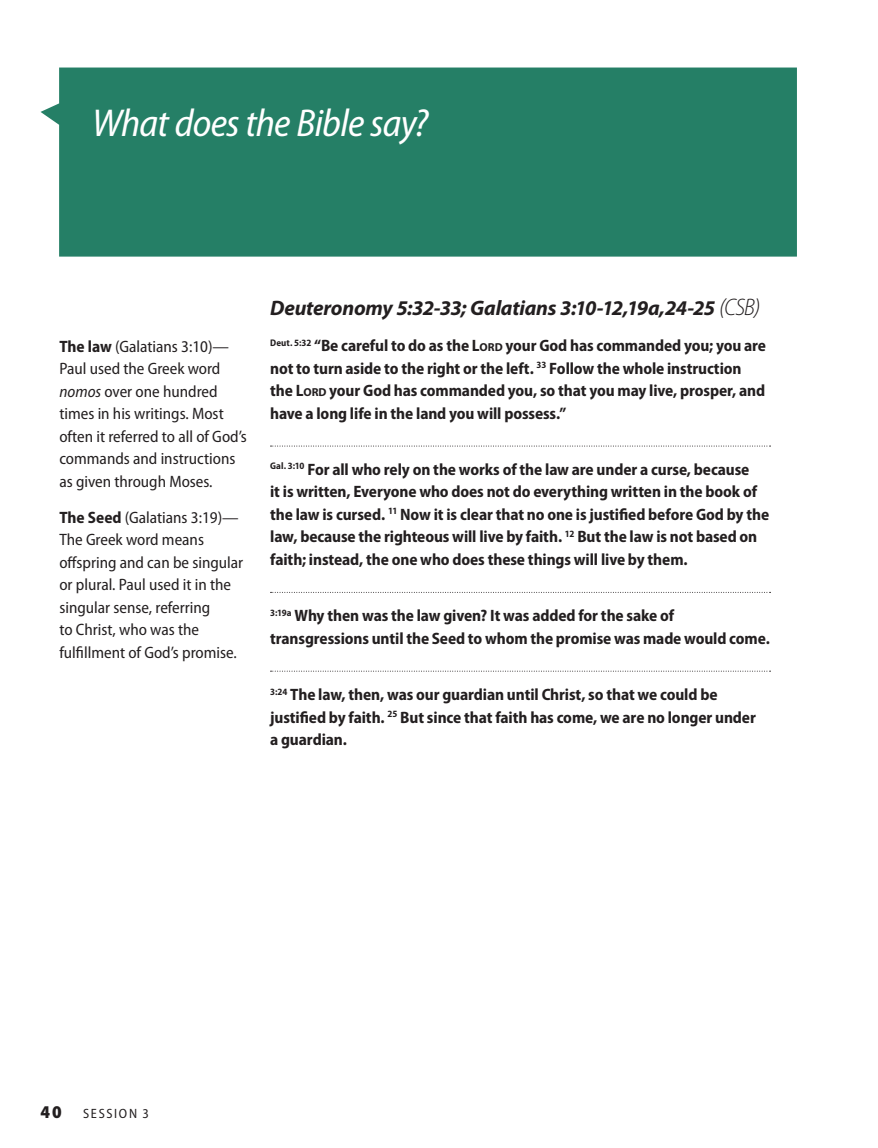
<style>
.page{position:relative;width:878px;height:1148px;background:#fff}
.page>*{position:absolute;margin:0;border:0;box-sizing:border-box;transform-origin:0 0}
.t1{font:italic semi-condensed 39px "Myriad Pro";letter-spacing:-.02em;color:#fff}
.t2{font:italic 700 21px "Myriad Pro";letter-spacing:-.01em;color:#231f20}
.t3{font:900 semi-condensed 18px "Myriad Pro";color:#231f20}
.t4{font:700 semi-condensed 16.5px/22.5px "Myriad Pro";letter-spacing:-.005em;color:#231f20}
.t5{font:semi-condensed 16.5px/22.5px "Myriad Pro";color:#231f20}
.t6{font:semi-condensed 13.5px "Myriad Pro";letter-spacing:.13em;color:#231f20}
.s1{font-weight:700}
.s2{font-style:italic}
.s3{font-weight:300;font-stretch:semi-condensed;font-size:24px}
.s4{font-stretch:normal;font-size:11.55px}
</style>
<div class="page">
<svg style="left:270px;top:446px;width:500px;height:1px"></svg>
<svg style="left:270px;top:592px;width:500px;height:1px"></svg>
<svg style="left:270px;top:670px;width:500px;height:1px"></svg>
<div style="left:41px;top:67px;width:756px;height:189px;background:#257f66"></div>
<h1 class="t1" style="left:92px;top:99px;width:337px">What does the Bible say?</h1>
<p class="t5" style="left:59px;top:335px;width:189px"><span class="s1">The law</span> (Galatians 3:10)—<br>Paul used the Greek word <span class="s2">nomos</span> over one hundred times in his writings. Most often it referred to all of God’s commands and instructions as given through Moses.</p>
<p class="t5" style="left:59px;top:506px;width:185px"><span class="s1">The Seed</span> (Galatians 3:19)—<br>The Greek word means offspring and can be singular or plural. Paul used it in the singular sense, referring<br>to Christ, who was the fulfillment of God’s promise.</p>
<p class="t2" style="left:270px;top:294px;width:491px">Deuteronomy 5:32-33; Galatians 3:10-12,19a,24-25 <span class="s3">(CSB)</span></p>
<p class="t4" style="left:270px;top:334px;width:497px"><sup>Deut.</sup> <sup>5:32</sup> “Be careful to do as the L<span class="s4">ORD</span> your God has commanded you; you are not to turn aside to the right or the left. <sup>33</sup> Follow the whole instruction the L<span class="s4">ORD</span> your God has commanded you, so that you may live, prosper, and have a long life in the land you will possess.”</p>
<p class="t4" style="left:270px;top:457px;width:500px"><sup>Gal.</sup> <sup>3:10</sup> For all who rely on the works of the law are under a curse, because<br>it is written, Everyone who does not do everything written in the book of the law is cursed. <sup>11</sup> Now it is clear that no one is justified before God by the law, because the righteous will live by faith. <sup>12</sup> But the law is not based on faith; instead, the one who does these things will live by them.</p>
<p class="t4" style="left:270px;top:604px;width:501px"><sup>3:19a</sup> Why then was the law given? It was added for the sake of transgressions until the Seed to whom the promise was made would come.</p>
<p class="t4" style="left:270px;top:682px;width:487px"><sup>3:24</sup> The law, then, was our guardian until Christ, so that we could be justified by faith. <sup>25</sup> But since that faith has come, we are no longer under a guardian.</p>
<p class="t3" style="left:40px;top:1100px;width:23px">40</p>
<p class="t6" style="left:83px;top:1105px;width:67px">Sess ion 3</p>
</div>
